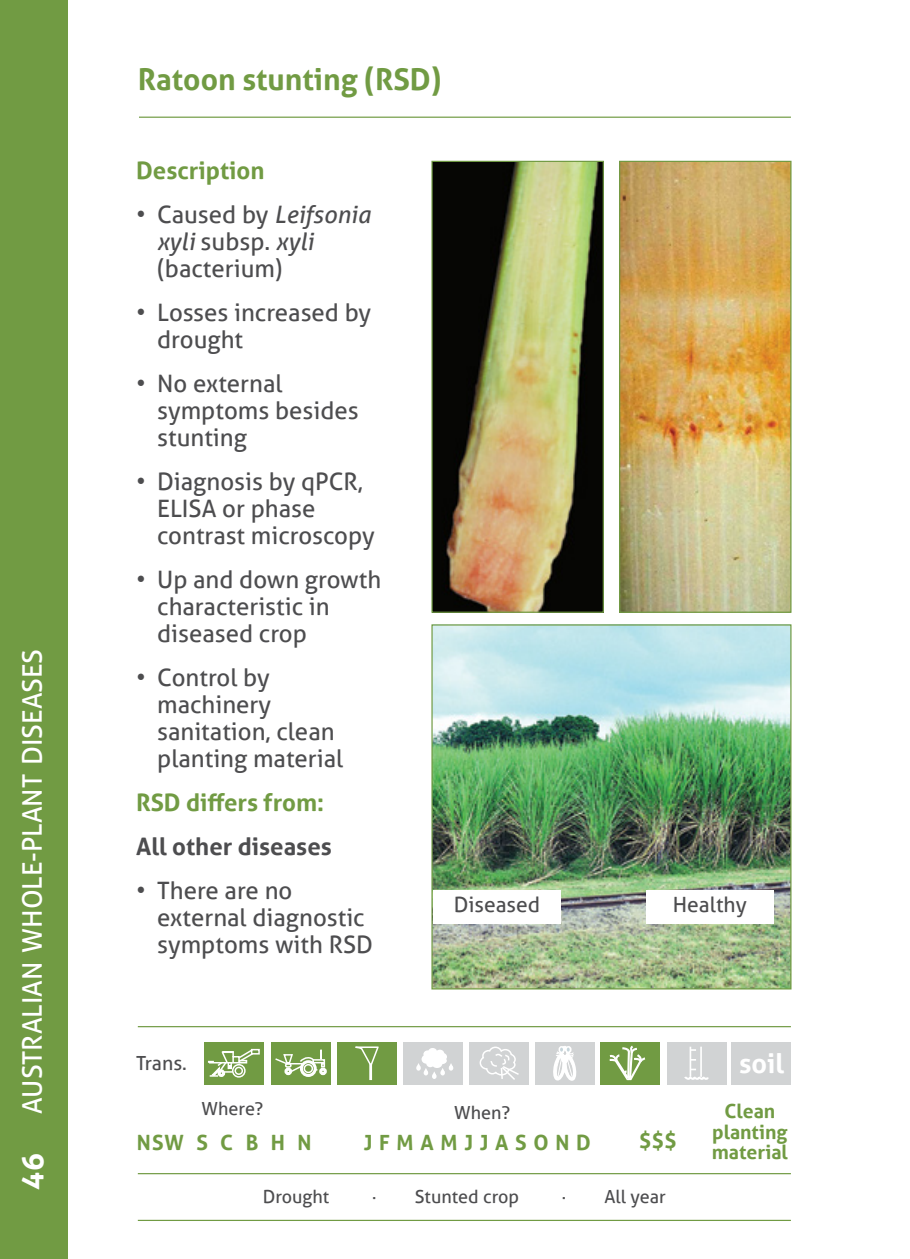
<style>
.page{position:relative;width:910px;height:1259px;background:#fff}
.page>*{position:absolute;margin:0;border:0;box-sizing:border-box;transform-origin:0 0}
.t1{font:700 30px "Aller";color:#719b43}
.t2{font:700 30px "Aller";color:#fff}
.t3{font:27px "Aller";color:#fff}
.t4{font:700 27px "Aller";color:#fff}
.t5{font:24px/27px "Aller";color:#4d4d4f}
.t6{font:700 24px "Aller";color:#719b43}
.t7{font:700 24px "Aller";color:#4d4d4f}
.t8{font:700 21px "Aller";color:#719b43}
.t9{font:21px "Aller";color:#4d4d4f}
.t10{font:700 19.5px/20.4px "Aller";color:#719b43;text-align:center}
.t11{font:19.5px "Aller";letter-spacing:-.005em;color:#4d4d4f}
.t12{font:18px "Aller";color:#4d4d4f}
.s1{font-style:italic}
</style>
<div class="page">
<div style="left:0;top:0;width:68px;height:1259px;background:#719b43"></div>
<hr style="left:139px;top:117px;width:652px;height:1px;background:#719b43">
<hr style="left:138px;top:1026px;width:653px;height:1px;background:#719b43">
<hr style="left:138px;top:1173px;width:653px;height:1px;background:#719b43">
<hr style="left:138px;top:1219px;width:653px;height:2px;background:#719b43">
<div style="left:204px;top:1042px;width:60px;height:42px;background:#719b43"></div>
<div style="left:251px;top:1049px;width:9px;height:5px;border:2px solid #fff"></div>
<svg style="left:208px;top:1048px;width:47px;height:29px"></svg>
<div style="left:271px;top:1042px;width:60px;height:42px;background:#719b43"></div>
<div style="left:284px;top:1067px;width:8px;height:8px;border:3px solid #fff;border-radius:50%"></div>
<div style="left:319px;top:1067px;width:8px;height:8px;border:3px solid #fff;border-radius:50%"></div>
<svg style="left:275px;top:1049px;width:50px;height:24px"></svg>
<div style="left:300px;top:1060px;width:17px;height:17px;border:3px solid #fff;border-radius:50%"></div>
<div style="left:337px;top:1042px;width:60px;height:42px;background:#719b43"></div>
<svg style="left:355px;top:1046px;width:24px;height:33px"></svg>
<div style="left:369px;top:1063px;width:3px;height:17px;border:2px solid #fff"></div>
<div style="left:403px;top:1042px;width:60px;height:42px;background:#d1d3d4"></div>
<div style="left:422px;top:1054px;width:9px;height:9px;background:#fff;border-radius:50%"></div>
<div style="left:423px;top:1050px;width:9px;height:8px;background:#fff;border-radius:50%"></div>
<div style="left:428px;top:1048px;width:9px;height:8px;background:#fff;border-radius:50%"></div>
<div style="left:435px;top:1049px;width:9px;height:8px;background:#fff;border-radius:50%"></div>
<div style="left:438px;top:1052px;width:9px;height:8px;background:#fff;border-radius:50%"></div>
<div style="left:436px;top:1057px;width:11px;height:7px;background:#fff;border-radius:50%"></div>
<div style="left:432px;top:1060px;width:10px;height:8px;background:#fff;border-radius:50%"></div>
<div style="left:426px;top:1059px;width:8px;height:8px;background:#fff;border-radius:50%"></div>
<div style="left:424px;top:1051px;width:18px;height:10px;background:#fff;border-radius:50%"></div>
<svg style="left:416px;top:1063px;width:37px;height:16px"></svg>
<div style="left:469px;top:1042px;width:60px;height:42px;background:#d1d3d4"></div>
<svg style="left:479px;top:1046px;width:40px;height:34px"></svg>
<div style="left:535px;top:1042px;width:59px;height:42px;background:#d1d3d4"></div>
<svg style="left:553px;top:1046px;width:24px;height:35px"></svg>
<div style="left:731px;top:1042px;width:60px;height:42px;background:#d1d3d4"></div>
<div style="left:600px;top:1042px;width:60px;height:42px;background:#719b43"></div>
<svg style="left:609px;top:1045px;width:37px;height:36px"></svg>
<div style="left:667px;top:1042px;width:59px;height:42px;background:#d1d3d4"></div>
<hr style="left:690px;top:1046px;width:1px;height:30px;background:#fff">
<hr style="left:700px;top:1046px;width:2px;height:30px;background:#fff">
<svg style="left:684px;top:1068px;width:25px;height:12px"></svg>
<img style="left:433px;top:626px;width:356px;height:361px">
<div style="left:431px;top:624px;width:360px;height:365px;border:1px solid #719b43"></div>
<img style="left:433px;top:163px;width:169px;height:448px">
<div style="left:431px;top:161px;width:173px;height:452px;border:1px solid #719b43"></div>
<img style="left:621px;top:163px;width:168px;height:448px">
<div style="left:619px;top:161px;width:172px;height:452px;border:1px solid #719b43"></div>
<div style="left:433px;top:890px;width:128px;height:34px;background:#fff"></div>
<div style="left:647px;top:890px;width:127px;height:34px;background:#fff"></div>
<p class="t3" style="left:16px;top:1114px;width:467px;rotate:-90deg">AUSTRALIAN WHOLE-PLANT DISEASES</p>
<p class="t2" style="left:14px;top:1189px;width:37px;rotate:-90deg">46</p>
<p class="t1" style="left:138px;top:61px;width:305px">Ratoon stunting (RSD)</p>
<p class="t6" style="left:136px;top:156px;width:130px">Description</p>
<p class="t5" style="left:157px;top:201px;width:215px;text-indent:-21px">• Caused by <span class="s1">Leifsonia xyli</span> subsp. <span class="s1">xyli </span>(bacterium)</p>
<p class="t5" style="left:157px;top:299px;width:216px;text-indent:-21px">• Losses increased by drought</p>
<p class="t5" style="left:157px;top:370px;width:203px;text-indent:-21px">• No external symptoms besides stunting</p>
<p class="t5" style="left:157px;top:468px;width:219px;text-indent:-21px">• Diagnosis by qPCR,<br>ELISA or phase contrast microscopy</p>
<p class="t5" style="left:157px;top:566px;width:226px;text-indent:-21px">• Up and down growth characteristic in diseased crop</p>
<p class="t5" style="left:157px;top:664px;width:188px;text-indent:-21px">• Control by machinery sanitation, clean planting material</p>
<p class="t6" style="left:136px;top:788px;width:189px">RSD differs from:</p>
<p class="t7" style="left:136px;top:832px;width:197px">All other diseases</p>
<p class="t5" style="left:157px;top:877px;width:217px;text-indent:-21px">• There are no external diagnostic symptoms with RSD</p>
<p class="t9" style="left:454px;top:891px;width:88px">Diseased</p>
<p class="t9" style="left:673px;top:891px;width:75px">Healthy</p>
<p class="t11" style="left:136px;top:1050px;width:52px">Trans.</p>
<p class="t4" style="left:739px;top:1047px;width:47px">soil</p>
<p class="t12" style="left:202px;top:1097px;width:63px">Where?</p>
<p class="t8" style="left:137px;top:1129px;width:176px">NSW S C B H N</p>
<p class="t12" style="left:454px;top:1101px;width:57px">When?</p>
<p class="t8" style="left:364px;top:1129px;width:229px">J F M A M J J A S O N D</p>
<p class="t8" style="left:639px;top:1128px;width:39px">$$$</p>
<p class="t12" style="left:263px;top:1185px;width:68px">Drought</p>
<p class="t12" style="left:372px;top:1185px;width:149px">· Stunted crop</p>
<p class="t12" style="left:562px;top:1185px;width:106px">· All year</p>
<p class="t10" style="left:712px;top:1100px;width:78px">Clean planting material</p>
</div>
